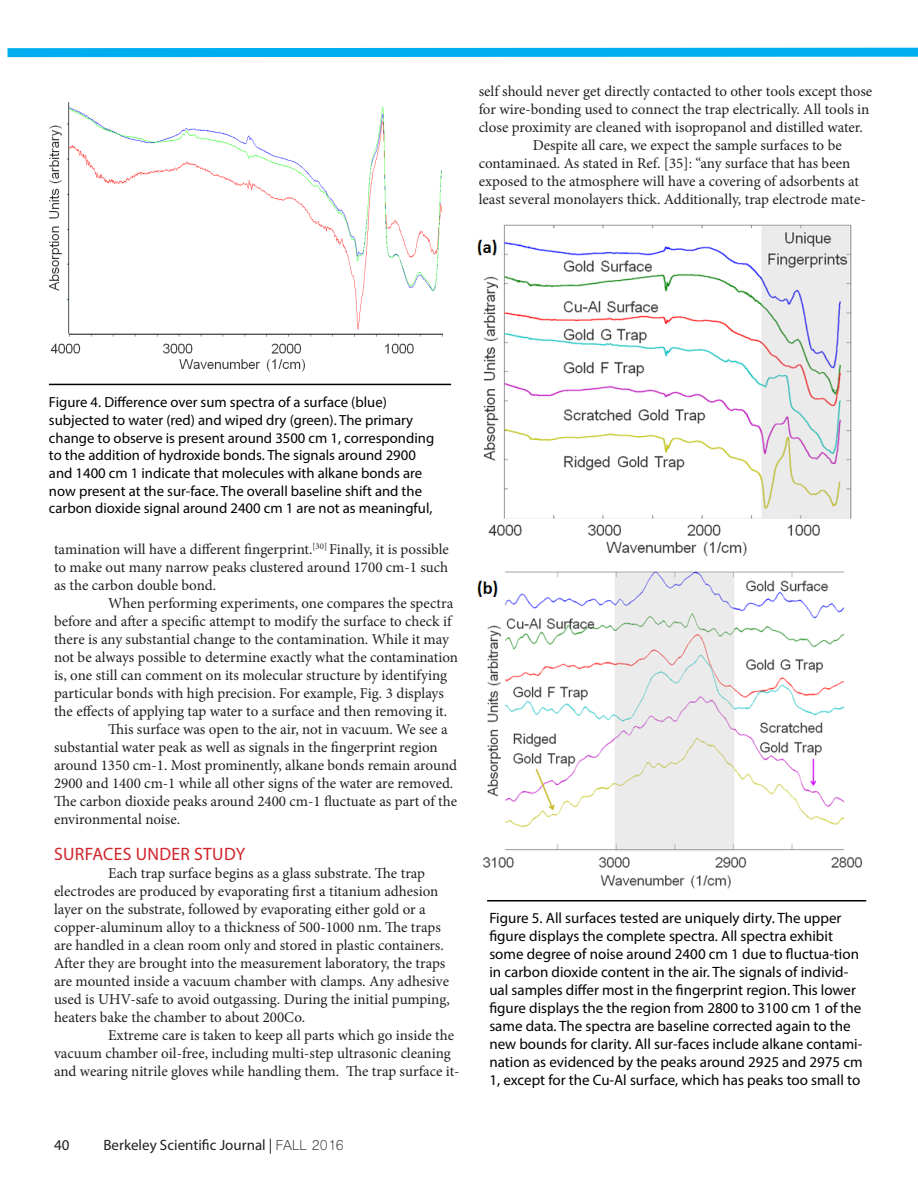
<style>
.page{position:relative;width:918px;height:1188px;background:#fff}
.page>*{position:absolute;margin:0;border:0;box-sizing:border-box;transform-origin:0 0}
.t1{font:18px "Myriad Pro";letter-spacing:.02em;color:#d1232a}
.t2{font:15px/18px "Minion Pro";color:#231f20}
.t3{font:15px/18px "Myriad Pro";color:#000}
.t4{font:15px "Myriad Pro";color:#231f20}
.t5{font:14.7px/17.7px "Myriad Pro";color:#000}
.s1{font-family:"Shree Dev 0714";font-size:13.5px}
</style>
<div class="page">
<img style="left:49px;top:102px;width:393px;height:270px">
<img style="left:477px;top:224px;width:386px;height:665px">
<hr style="left:49px;top:384px;width:402px;height:1px;background:#000">
<hr style="left:487px;top:900px;width:379px;height:2px;background:#000">
<svg style="left:7px;top:47px;width:911px;height:11px;background:#2ebcf1"></svg>
<p class="t2" style="left:479px;top:83px;width:395px">self should never get directly contacted to other tools except those</p>
<p class="t2" style="left:479px;top:101px;width:392px">for wire-bonding used to connect the trap electrically. All tools in</p>
<p class="t2" style="left:479px;top:119px;width:386px">close proximity are cleaned with isopropanol and distilled water.</p>
<p class="t2" style="left:533px;top:137px;width:311px">Despite all care, we expect the sample surfaces to be</p>
<p class="t2" style="left:479px;top:155px;width:373px">contaminaed. As stated in Ref. [35]: “any surface that has been</p>
<p class="t2" style="left:479px;top:173px;width:382px">exposed to the atmosphere will have a covering of adsorbents at</p>
<p class="t2" style="left:479px;top:191px;width:389px">least several monolayers thick. Additionally, trap electrode mate-</p>
<p class="t5" style="left:49px;top:393px;width:387px">Figure 4. Difference over sum spectra of a surface (blue) subjected to water (red) and wiped dry (green). The primary change to observe is present around 3500 cm 1, corresponding to the addition of hydroxide bonds. The signals around 2900 and 1400 cm 1 indicate that molecules with alkane bonds are now present at the sur-face. The overall baseline shift and the carbon dioxide signal around 2400 cm 1 are not as meaningful,</p>
<p class="t2" style="left:54px;top:541px;width:396px;text-align:justify">tamination will have a different fingerprint.<sup>[30]</sup> Finally, it is possible to make out many narrow peaks clustered around 1700 cm-1 such as the carbon double bond.</p>
<p class="t2" style="left:108px;top:595px;width:347px">When performing experiments, one compares the spectra</p>
<p class="t2" style="left:54px;top:613px;width:399px">before and after a specific attempt to modify the surface to check if</p>
<p class="t2" style="left:54px;top:631px;width:397px">there is any substantial change to the contamination. While it may</p>
<p class="t2" style="left:54px;top:649px;width:406px">not be always possible to determine exactly what the contamination</p>
<p class="t2" style="left:54px;top:667px;width:395px">is, one still can comment on its molecular structure by identifying</p>
<p class="t2" style="left:54px;top:685px;width:392px">particular bonds with high precision. For example, Fig. 3 displays</p>
<p class="t2" style="left:54px;top:703px;width:395px">the effects of applying tap water to a surface and then removing it.</p>
<p class="t2" style="left:108px;top:721px;width:341px">This surface was open to the air, not in vacuum. We see a</p>
<p class="t2" style="left:54px;top:739px;width:385px">substantial water peak as well as signals in the fingerprint region</p>
<p class="t2" style="left:54px;top:757px;width:405px">around 1350 cm-1. Most prominently, alkane bonds remain around</p>
<p class="t2" style="left:54px;top:775px;width:401px">2900 and 1400 cm-1 while all other signs of the water are removed.</p>
<p class="t2" style="left:54px;top:793px;width:405px">The carbon dioxide peaks around 2400 cm-1 fluctuate as part of the</p>
<p class="t2" style="left:54px;top:811px;width:128px">environmental noise.</p>
<p class="t1" style="left:54px;top:843px;width:193px">SURFACES UNDER STUDY</p>
<p class="t2" style="left:54px;top:865px;width:397px;text-indent:54px">Each trap surface begins as a glass substrate. The trap electrodes are produced by evaporating first a titanium adhesion layer on the substrate, followed by evaporating either gold or a copper-aluminum alloy to a thickness of 500-1000 nm. The traps are handled in a clean room only and stored in plastic containers.<br>After they are brought into the measurement laboratory, the traps are mounted inside a vacuum chamber with clamps. Any adhesive used is UHV-safe to avoid outgassing. During the initial pumping, heaters bake the chamber to about 200Co.</p>
<p class="t2" style="left:54px;top:1027px;width:407px;text-indent:54px">Extreme care is taken to keep all parts which go inside the vacuum chamber oil-free, including multi-step ultrasonic cleaning and wearing nitrile gloves while handling them. The trap surface it-</p>
<p class="t4" style="left:54px;top:1136px;width:17px">40</p>
<p class="t4" style="left:103px;top:1136px;width:242px">Berkeley Scientific Journal | <span class="s1">FALL 2016</span></p>
<p class="t3" style="left:489px;top:908px;width:375px">Figure 5. All surfaces tested are uniquely dirty. The upper figure displays the complete spectra. All spectra exhibit some degree of noise around 2400 cm 1 due to fluctua-tion in carbon dioxide content in the air. The signals of individ&shy;ual samples differ most in the fingerprint region. This lower figure displays the the region from 2800 to 3100 cm 1 of the same data. The spectra are baseline corrected again to the new bounds for clarity. All sur-faces include alkane contami&shy;nation as evidenced by the peaks around 2925 and 2975 cm 1, except for the Cu-Al surface, which has peaks too small to</p>
</div>
